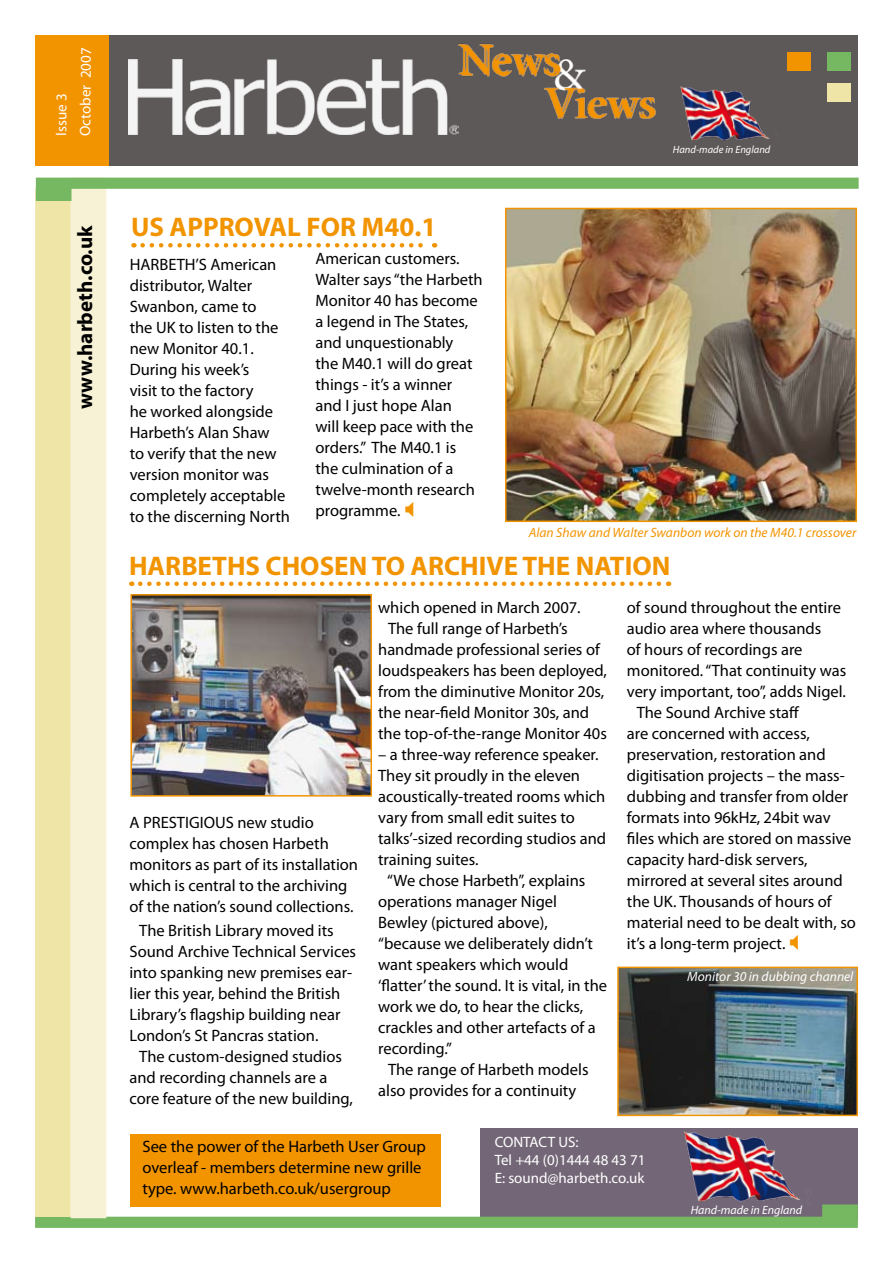
<style>
.page{position:relative;width:893px;height:1263px;background:#fff}
.page>*{position:absolute;margin:0;border:0;box-sizing:border-box;transform-origin:0 0}
.t1{font:700 27px "Myriad Pro";color:#f29400}
.t2{font:700 21px "Myriad Pro";color:#000}
.t3{font:16.5px/21px "Myriad Pro";color:#000}
.t4{font:15px/18px "Myriad Pro";color:#fff}
.t5{font:italic 13.5px "Myriad Pro";color:#f29400}
.t6{font:italic 13.5px "Myriad Pro";color:#fff}
.t7{font:italic 12px "Myriad Pro";color:#fff}
.t8{font:italic 10.5px "Myriad Pro";color:#fff}
</style>
<div class="page">
<div style="left:109px;top:35px;width:749px;height:130px;background:#5e5959"></div>
<div style="left:480px;top:1128px;width:378px;height:93px;background:#736777"></div>
<div style="left:35px;top:35px;width:74px;height:130px;background:#f29400"></div>
<svg style="left:35px;top:1204px;width:823px;height:24px"></svg>
<div style="left:35px;top:189px;width:36px;height:1028px;background:#efe5a6"></div>
<div style="left:71px;top:177px;width:35px;height:1041px;background:#f7f2d5"></div>
<svg style="left:36px;top:178px;width:823px;height:23px"></svg>
<div style="left:827px;top:52px;width:23px;height:18px;background:#76b861"></div>
<div style="left:827px;top:84px;width:23px;height:18px;background:#efe5a6"></div>
<div style="left:787px;top:52px;width:23px;height:18px;background:#f29400"></div>
<img style="left:508px;top:211px;width:346px;height:308px">
<div style="left:505px;top:208px;width:352px;height:314px;border:2px solid #f29400"></div>
<img style="left:133px;top:597px;width:236px;height:196px">
<div style="left:130px;top:594px;width:242px;height:202px;border:2px solid #f29400"></div>
<img style="left:680px;top:86px;width:90px;height:55px">
<img style="left:620px;top:970px;width:235px;height:143px">
<div style="left:617px;top:967px;width:241px;height:149px;border:2px solid #f29400"></div>
<img style="left:652px;top:1131px;width:167px;height:87px">
<img style="left:128px;top:59px;width:323px;height:76px">
<img style="left:451px;top:43px;width:205px;height:92px">
<div style="left:130px;top:1134px;width:310px;height:72px;background:#f29400"></div>
<svg style="left:140px;top:581px;width:529px;height:5px"></svg>
<svg style="left:143px;top:243px;width:292px;height:5px"></svg>
<p class="t4" style="left:49px;top:136px;width:90px;line-height:23.7px;rotate:-89deg">Issue 3<br>October 2007</p>
<p class="t2" style="left:72px;top:409px;width:185px;rotate:-90deg">www.harbeth.co.uk</p>
<h1 class="t1" style="left:131px;top:210px;width:307px">US APPROVAL FOR M40.1</h1>
<p class="t3" style="left:130px;top:254px;width:162px">HARBETH’S American distributor, Walter<br>Swanbon, came to<br>the UK to listen to the new Monitor 40.1.<br>During his week’s<br>visit to the factory<br>he worked alongside<br>Harbeth’s Alan Shaw<br>to verify that the new version monitor was completely acceptable to the discerning North</p>
<p class="t3" style="left:315px;top:248px;width:169px">American customers.<br>Walter says “the Harbeth<br>Monitor 40 has become a legend in The States, and unquestionably<br>the M40.1 will do great things - it’s a winner and I just hope Alan<br>will keep pace with the orders.” The M40.1 is the culmination of a twelve-month research programme.</p>
<p class="t8" style="left:673px;top:143px;width:99px">Hand-made in England</p>
<p class="t5" style="left:529px;top:524px;width:329px">Alan Shaw and Walter Swanbon work on the M40.1 crossover</p>
<h1 class="t1" style="left:129px;top:548px;width:543px">HARBETHS CHOSEN TO ARCHIVE THE NATION</h1>
<p class="t3" style="left:129px;top:812px;width:230px">A PRESTIGIOUS new studio complex has chosen Harbeth monitors as part of its installation which is central to the archiving of the nation’s sound collections.</p>
<p class="t3" style="left:139px;top:920px;width:196px">The British Library moved its</p>
<p class="t3" style="left:129px;top:941px;width:228px">Sound Archive Technical Services</p>
<p class="t3" style="left:129px;top:962px;width:224px">into spanking new premises ear-</p>
<p class="t3" style="left:129px;top:983px;width:212px">lier this year, behind the British</p>
<p class="t3" style="left:129px;top:1004px;width:212px">Library’s flagship building near</p>
<p class="t3" style="left:129px;top:1025px;width:191px">London’s St Pancras station.</p>
<p class="t3" style="left:139px;top:1046px;width:204px">The custom-designed studios</p>
<p class="t3" style="left:129px;top:1067px;width:199px">and recording channels are a</p>
<p class="t3" style="left:129px;top:1088px;width:225px">core feature of the new building,</p>
<p class="t3" style="left:378px;top:597px;width:204px">which opened in March 2007.</p>
<p class="t3" style="left:388px;top:618px;width:181px">The full range of Harbeth’s</p>
<p class="t3" style="left:378px;top:639px;width:223px">handmade professional series of</p>
<p class="t3" style="left:378px;top:660px;width:230px">loudspeakers has been deployed,</p>
<p class="t3" style="left:378px;top:681px;width:228px">from the diminutive Monitor 20s,</p>
<p class="t3" style="left:378px;top:702px;width:213px">the near-field Monitor 30s, and</p>
<p class="t3" style="left:378px;top:723px;width:230px">the top-of-the-range Monitor 40s</p>
<p class="t3" style="left:378px;top:744px;width:222px">– a three-way reference speaker.</p>
<p class="t3" style="left:378px;top:765px;width:203px">They sit proudly in the eleven</p>
<p class="t3" style="left:378px;top:786px;width:229px">acoustically-treated rooms which</p>
<p class="t3" style="left:378px;top:807px;width:198px">vary from small edit suites to</p>
<p class="t3" style="left:378px;top:828px;width:230px">talks’-sized recording studios and</p>
<p class="t3" style="left:378px;top:849px;width:102px">training suites.</p>
<p class="t3" style="left:387px;top:870px;width:200px">“We chose Harbeth”, explains</p>
<p class="t3" style="left:378px;top:891px;width:180px">operations manager Nigel</p>
<p class="t3" style="left:378px;top:912px;width:171px">Bewley (pictured above),</p>
<p class="t3" style="left:378px;top:933px;width:216px">“because we deliberately didn’t</p>
<p class="t3" style="left:378px;top:954px;width:192px">want speakers which would</p>
<p class="t3" style="left:378px;top:975px;width:231px">‘flatter’ the sound. It is vital, in the</p>
<p class="t3" style="left:378px;top:996px;width:206px">work we do, to hear the clicks,</p>
<p class="t3" style="left:378px;top:1017px;width:219px">crackles and other artefacts of a</p>
<p class="t3" style="left:378px;top:1038px;width:75px">recording.”</p>
<p class="t3" style="left:388px;top:1059px;width:202px">The range of Harbeth models</p>
<p class="t3" style="left:378px;top:1080px;width:200px">also provides for a continuity</p>
<p class="t3" style="left:627px;top:597px;width:216px">of sound throughout the entire</p>
<p class="t3" style="left:627px;top:618px;width:196px">audio area where thousands</p>
<p class="t3" style="left:627px;top:639px;width:177px">of hours of recordings are</p>
<p class="t3" style="left:627px;top:660px;width:221px">monitored. “That continuity was</p>
<p class="t3" style="left:627px;top:681px;width:221px">very important, too”, adds Nigel.</p>
<p class="t3" style="left:637px;top:702px;width:164px">The Sound Archive staff</p>
<p class="t3" style="left:627px;top:723px;width:184px">are concerned with access,</p>
<p class="t3" style="left:627px;top:744px;width:200px">preservation, restoration and</p>
<p class="t3" style="left:627px;top:765px;width:219px">digitisation projects – the mass-</p>
<p class="t3" style="left:627px;top:786px;width:223px">dubbing and transfer from older</p>
<p class="t3" style="left:627px;top:807px;width:205px">formats into 96kHz, 24bit wav</p>
<p class="t3" style="left:627px;top:828px;width:226px">files which are stored on massive</p>
<p class="t3" style="left:627px;top:849px;width:182px">capacity hard-disk servers,</p>
<p class="t3" style="left:627px;top:870px;width:217px">mirrored at several sites around</p>
<p class="t3" style="left:627px;top:891px;width:206px">the UK. Thousands of hours of</p>
<p class="t3" style="left:627px;top:912px;width:231px">material need to be dealt with, so</p>
<p class="t3" style="left:627px;top:933px;width:160px">it’s a long-term project.</p>
<p class="t6" style="left:687px;top:968px;width:168px">Monitor 30 in dubbing channel</p>
<p class="t3" style="left:142px;top:1136px;width:285px">See the power of the Harbeth User Group overleaf - members determine new grille type. www.harbeth.co.uk/usergroup</p>
<p class="t4" style="left:495px;top:1132px;width:152px">CONTACT US:<br>Tel +44 (0)1444 48 43 71<br>E: sound@harbeth.co.uk</p>
<p class="t7" style="left:691px;top:1202px;width:113px">Hand-made in England</p>
</div>
